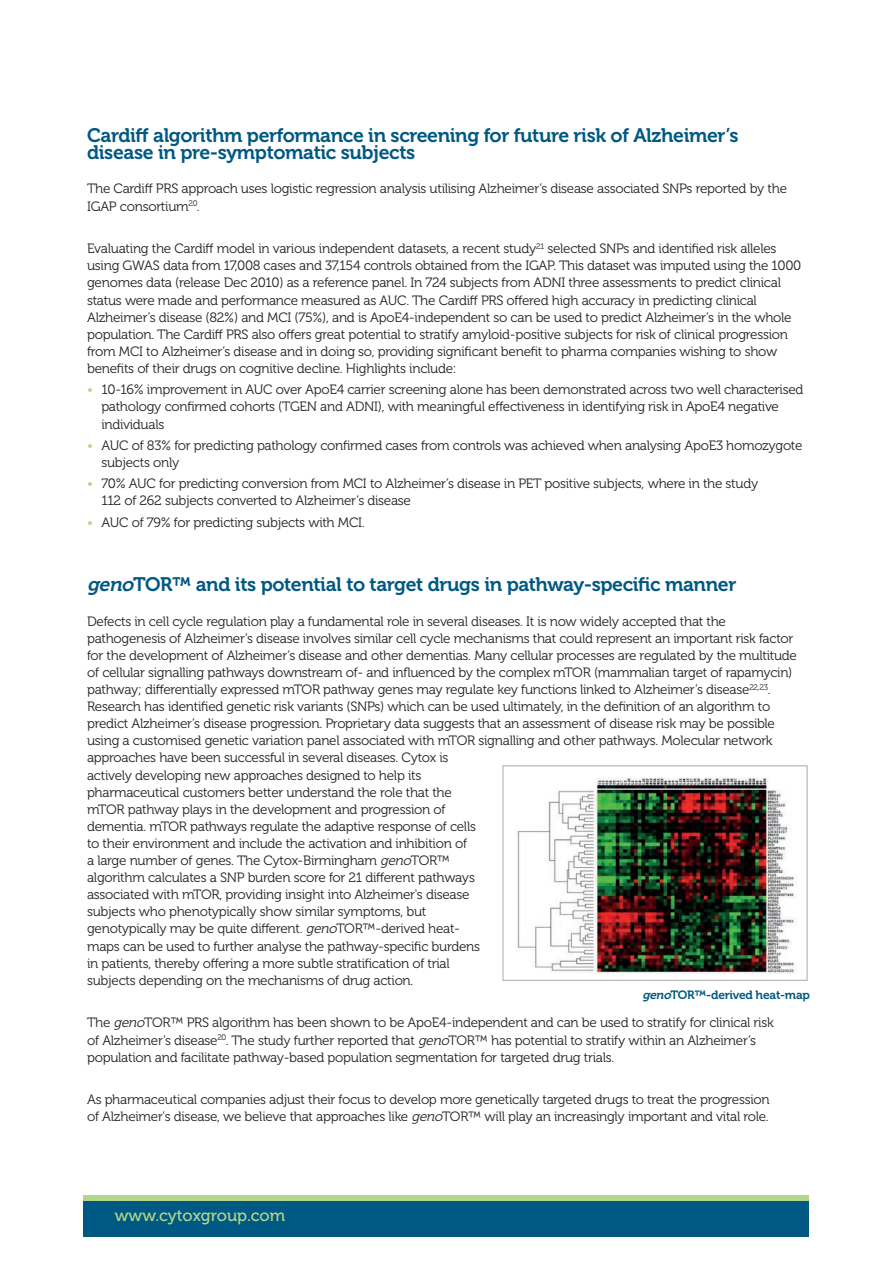
<style>
.page{position:relative;width:893px;height:1263px;background:#fff}
.page>*{position:absolute;margin:0;border:0;box-sizing:border-box;transform-origin:0 0}
.t1{font:19.5px/17.1px "Museo 700";letter-spacing:-.02em;color:#005983}
.t2{font:16.5px "Museo 500";color:#b3d78b}
.t3{font:13.5px/17.1px "Museo 300";letter-spacing:-.02em;color:#231f20}
.t4{font:12px "Museo 700";letter-spacing:-.02em;color:#005983}
.s1{color:#b3d78b}
.s2{font-style:italic}
</style>
<div class="page">
<div style="left:83px;top:1201px;width:725px;height:36px;background:#005983"></div>
<div style="left:83px;top:1195px;width:725px;height:6px;background:#b3d78b"></div>
<img style="left:515px;top:777px;width:282px;height:196px">
<div style="left:503px;top:765px;width:304px;height:216px;border:1px solid #a8a9ad"></div>
<h1 class="t1" style="left:87px;top:127px;width:653px">Cardiff algorithm performance in screening for future risk of Alzheimer’s disease in pre-symptomatic subjects</h1>
<p class="t3" style="left:87px;top:180px;width:701px">The Cardiff PRS approach uses logistic regression analysis utilising Alzheimer’s disease associated SNPs reported by the<br>IGAP consortium<sup>20</sup>.</p>
<p class="t3" style="left:87px;top:240px;width:716px">Evaluating the Cardiff model in various independent datasets, a recent study<sup>21</sup> selected SNPs and identified risk alleles using GWAS data from 17,008 cases and 37,154 controls obtained from the IGAP. This dataset was imputed using the 1000 genomes data (release Dec 2010) as a reference panel. In 724 subjects from ADNI three assessments to predict clinical status were made and performance measured as AUC. The Cardiff PRS offered high accuracy in predicting clinical Alzheimer’s disease (82%) and MCI (75%), and is ApoE4-independent so can be used to predict Alzheimer’s in the whole population. The Cardiff PRS also offers great potential to stratify amyloid-positive subjects for risk of clinical progression from MCI to Alzheimer’s disease and in doing so, providing significant benefit to pharma companies wishing to show benefits of their drugs on cognitive decline. Highlights include:</p>
<p class="t3" style="left:101px;top:381px;width:703px;text-indent:-14px"><span class="s1">•</span> 10-16% improvement in AUC over ApoE4 carrier screening alone has been demonstrated across two well characterised pathology confirmed cohorts (TGEN and ADNI), with meaningful effectiveness in identifying risk in ApoE4 negative individuals</p>
<p class="t3" style="left:101px;top:437px;width:703px;text-indent:-14px"><span class="s1">•</span> AUC of 83% for predicting pathology confirmed cases from controls was achieved when analysing ApoE3 homozygote subjects only</p>
<p class="t3" style="left:101px;top:475px;width:658px;text-indent:-14px"><span class="s1">•</span> 70% AUC for predicting conversion from MCI to Alzheimer’s disease in PET positive subjects, where in the study<br>112 of 262 subjects converted to Alzheimer’s disease</p>
<p class="t3" style="left:87px;top:514px;width:279px"><span class="s1">•</span> AUC of 79% for predicting subjects with MCI.</p>
<h1 class="t1" style="left:87px;top:576px;width:651px"><span class="s2">geno</span>TOR™ and its potential to target drugs in pathway-specific manner</h1>
<p class="t3" style="left:87px;top:613px;width:711px">Defects in cell cycle regulation play a fundamental role in several diseases. It is now widely accepted that the pathogenesis of Alzheimer’s disease involves similar cell cycle mechanisms that could represent an important risk factor for the development of Alzheimer’s disease and other dementias. Many cellular processes are regulated by the multitude of cellular signalling pathways downstream of- and influenced by the complex mTOR (mammalian target of rapamycin) pathway; differentially expressed mTOR pathway genes may regulate key functions linked to Alzheimer’s disease<sup>22,23</sup>.<br>Research has identified genetic risk variants (SNPs) which can be used ultimately, in the definition of an algorithm to predict Alzheimer’s disease progression. Proprietary data suggests that an assessment of disease risk may be possible using a customised genetic variation panel associated with mTOR signalling and other pathways. Molecular network approaches have been successful in several diseases. Cytox is<br>actively developing new approaches designed to help its<br>pharmaceutical customers better understand the role that the<br>mTOR pathway plays in the development and progression of<br>dementia. mTOR pathways regulate the adaptive response of cells<br>to their environment and include the activation and inhibition of<br>a large number of genes. The Cytox-Birmingham <span class="s2">geno</span>TOR™<br>algorithm calculates a SNP burden score for 21 different pathways<br>associated with mTOR, providing insight into Alzheimer's disease<br>subjects who phenotypically show similar symptoms, but<br>genotypically may be quite different. <span class="s2">geno</span>TOR™-derived heat-<br>maps can be used to further analyse the pathway-specific burdens<br>in patients, thereby offering a more subtle stratification of trial<br>subjects depending on the mechanisms of drug action.</p>
<p class="t3" style="left:87px;top:1014px;width:688px">The <span class="s2">geno</span>TOR™ PRS algorithm has been shown to be ApoE4-independent and can be used to stratify for clinical risk of Alzheimer’s disease<sup>20</sup>. The study further reported that <span class="s2">geno</span>TOR™ has potential to stratify within an Alzheimer’s population and facilitate pathway-based population segmentation for targeted drug trials.</p>
<p class="t3" style="left:87px;top:1091px;width:684px">As pharmaceutical companies adjust their focus to develop more genetically targeted drugs to treat the progression of Alzheimer's disease, we believe that approaches like <span class="s2">geno</span>TOR™ will play an increasingly important and vital role.</p>
<p class="t4" style="left:642px;top:988px;width:169px"><span class="s2">geno</span>TOR™-derived heat-map</p>
<p class="t2" style="left:115px;top:1206px;width:172px">www.cytoxgroup.com</p>
</div>
